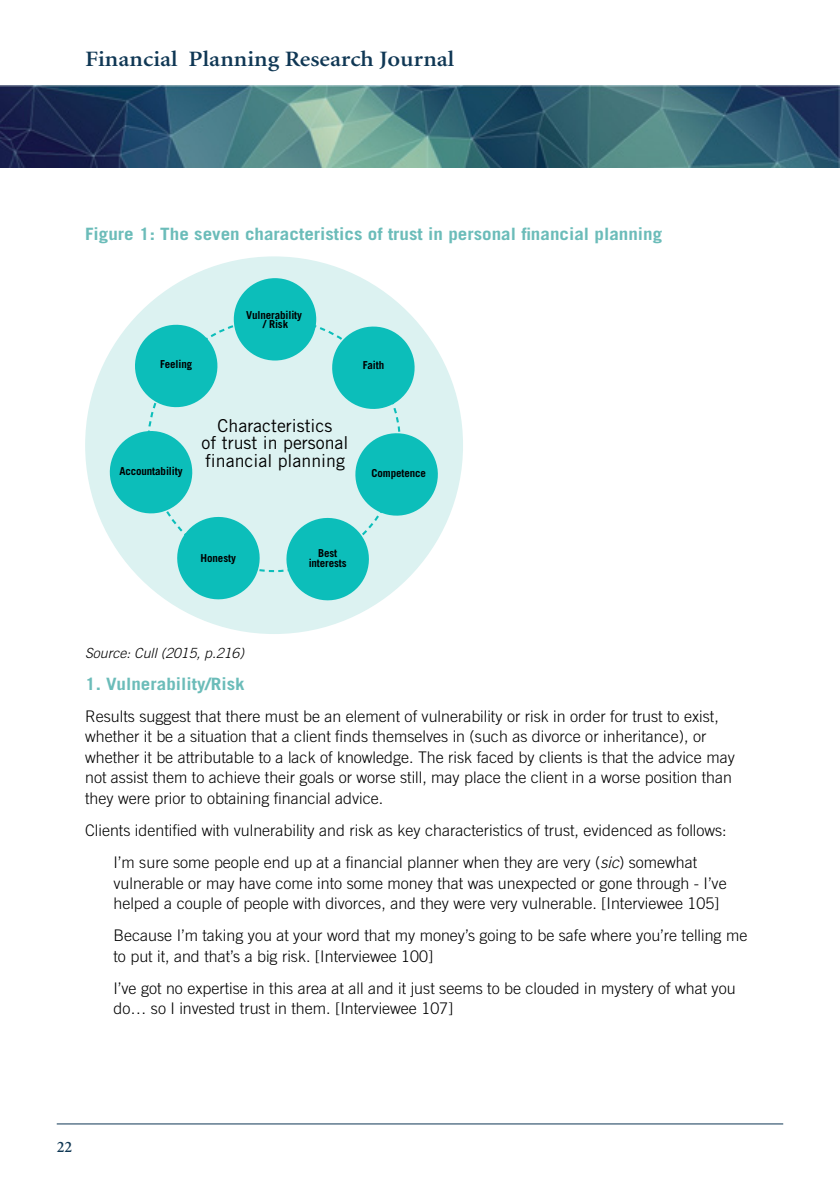
<style>
.page{position:relative;width:840px;height:1191px;background:#fff}
.page>*{position:absolute;margin:0;border:0;box-sizing:border-box;transform-origin:0 0}
.t1{font:600 22px "Minion";color:#0f3754;scale:1.12 1}
.t2{font:17.8px/17.8px "Trade Gothic";color:#000;text-align:center}
.Subheading_2{font:700 17px "Trade Gothic";color:#6bbcb9;scale:1.12 1}
.Body_copy{font:300 16px/20.6px "Trade Gothic";color:#000}
._5mm_indent{font:300 16px/20.6px "Trade Gothic";color:#000}
.t3{font:600 16px "Minion";color:#0f3754}
.Table_note{font:italic 300 14px "Trade Gothic";color:#000}
.t4{font:700 11px/9.6px "Trade Gothic";letter-spacing:-.01em;color:#000;text-align:center}
.s1{font-style:italic}
</style>
<div class="page">
<hr style="left:57px;top:1123px;width:725px;height:1px;background:#0f3754">
<img style="left:0;top:86px;width:839px;height:82px">
<div style="left:85px;top:256px;width:378px;height:378px;background:#dcf2f1;border-radius:50%"></div>
<div style="left:234px;top:278px;width:82px;height:82px;background:#0cbeba;border-radius:50%"></div>
<svg style="left:130px;top:321px;width:92px;height:91px"></svg>
<svg style="left:106px;top:430px;width:159px;height:175px"></svg>
<svg style="left:280px;top:429px;width:161px;height:176px"></svg>
<svg style="left:328px;top:323px;width:91px;height:91px"></svg>
<h1 class="t1" style="left:85px;top:48px;width:331px">Financial Planning Research Journal</h1>
<p class="Subheading_2" style="left:85px;top:223px;width:516px">Figure 1: The seven characteristics of trust in personal financial planning</p>
<p class="t4" style="left:246px;top:310px;width:57px">Vulnerability / Risk</p>
<p class="t4" style="left:160px;top:359px;width:34px">Feeling</p>
<p class="t4" style="left:362px;top:360px;width:23px">Faith</p>
<p class="t4" style="left:119px;top:466px;width:65px">Accountability</p>
<p class="t2" style="left:201px;top:416px;width:148px">Characteristics<br>of trust in personal financial planning</p>
<p class="t4" style="left:371px;top:468px;width:56px">Competence</p>
<p class="t4" style="left:200px;top:553px;width:37px">Honesty</p>
<p class="t4" style="left:308px;top:548px;width:40px">Best interests</p>
<p class="Table_note" style="left:85px;top:644px;width:160px">Source: Cull (2015, p.216)</p>
<p class="Subheading_2" style="left:85px;top:673px;width:144px">1. Vulnerability/Risk</p>
<p class="Body_copy" style="left:85px;top:705px;width:651px">Results suggest that there must be an element of vulnerability or risk in order for trust to exist, whether it be a situation that a client finds themselves in (such as divorce or inheritance), or whether it be attributable to a lack of knowledge. The risk faced by clients is that the advice may not assist them to achieve their goals or worse still, may place the client in a worse position than they were prior to obtaining financial advice.</p>
<p class="Body_copy" style="left:85px;top:820px;width:642px">Clients identified with vulnerability and risk as key characteristics of trust, evidenced as follows:</p>
<p class="_5mm_indent" style="left:113px;top:851px;width:614px">I’m sure some people end up at a financial planner when they are very (<span class="s1">sic</span>) somewhat vulnerable or may have come into some money that was unexpected or gone through - I’ve helped a couple of people with divorces, and they were very vulnerable. [Interviewee 105]</p>
<p class="_5mm_indent" style="left:113px;top:925px;width:635px">Because I’m taking you at your word that my money’s going to be safe where you’re telling me to put it, and that’s a big risk. [Interviewee 100]</p>
<p class="_5mm_indent" style="left:113px;top:977px;width:623px">I’ve got no expertise in this area at all and it just seems to be clouded in mystery of what you do… so I invested trust in them. [Interviewee 107]</p>
<p class="t3" style="left:57px;top:1138px;width:17px">22</p>
</div>
